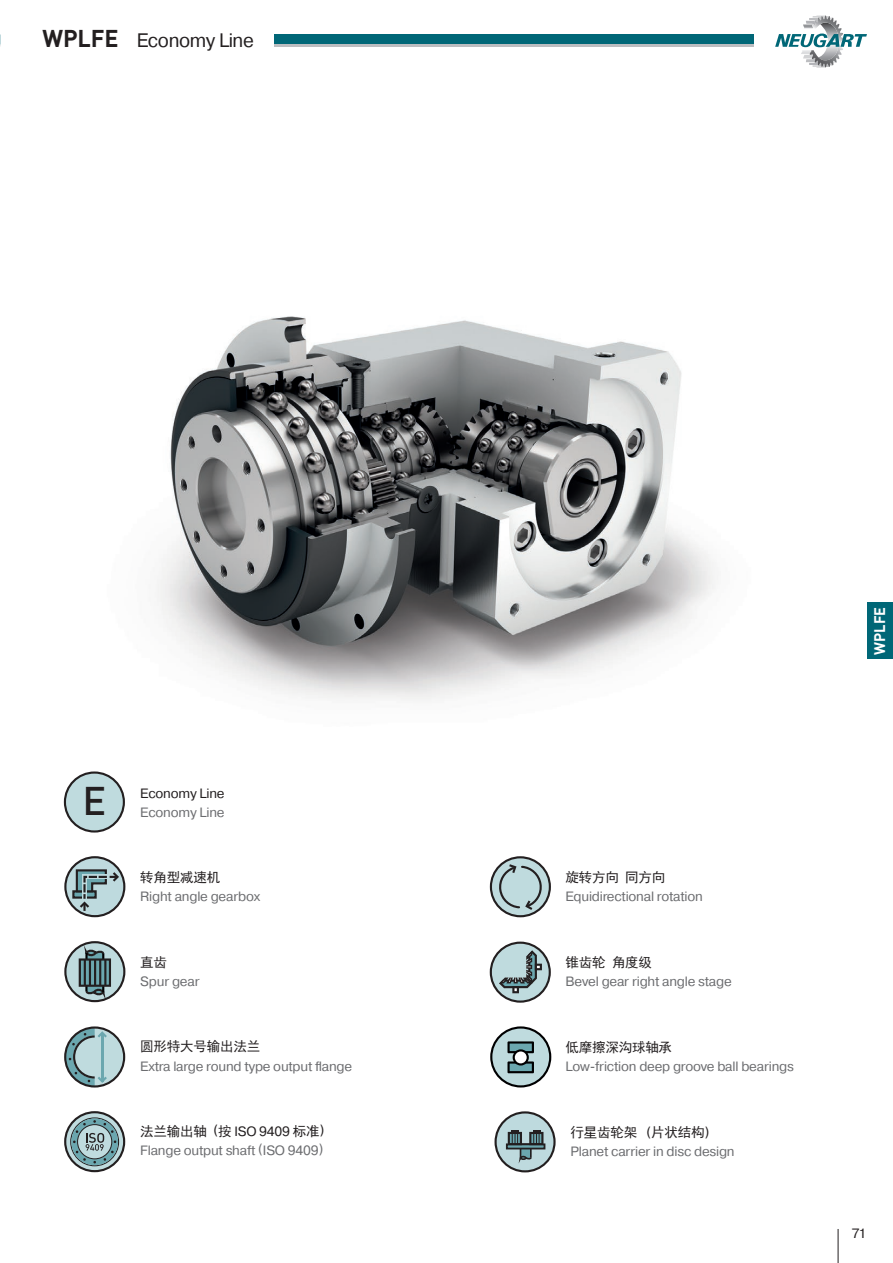
<style>
.page{position:relative;width:893px;height:1263px;background:#fff}
.page>*{position:absolute;margin:0;border:0;box-sizing:border-box;transform-origin:0 0}
.t1{font:500 39.45px "DIN Pro";color:#231f20}
.t2{font:19.5px "Pragmatica";letter-spacing:-.02em;color:#231f20}
.t3{font:700 15.15px "DIN Pro";letter-spacing:-.005em;color:#fff;scale:.96 1}
.t4{font:13.5px "Pragmatica";letter-spacing:-.015em;color:#6c6d70}
.t5{font:13.5px "Sim Hei";letter-spacing:-.015em;color:#231f20}
.t6{font:13.5px "Pragmatica";letter-spacing:-.015em;color:#231f20}
.s1{font-family:"DIN Pro";font-weight:700;font-size:24px}
.s2{font-family:"Sim Hei"}
.s3{font-family:"Pragmatica"}
</style>
<div class="page">
<img style="left:63px;top:316px;width:655px;height:517px">
<div style="left:867px;top:602px;width:26px;height:57px;background:#006777"></div>
<div style="left:65px;top:772px;width:59px;height:60px;background:#bfdbde;border-radius:50%"></div>
<div style="left:64px;top:771px;width:61px;height:61px;border:2px solid #231f20;border-radius:50%"></div>
<svg style="left:65px;top:857px;width:59px;height:59px"></svg>
<div style="left:64px;top:856px;width:61px;height:61px;border:2px solid #231f20;border-radius:50%"></div>
<div style="left:72px;top:890px;width:25px;height:9px;border:2px solid #231f20"></div>
<svg style="left:75px;top:868px;width:46px;height:43px;background:#8fa7ab"></svg>
<svg style="left:491px;top:857px;width:59px;height:59px"></svg>
<div style="left:490px;top:856px;width:61px;height:61px;border:2px solid #231f20;border-radius:50%"></div>
<svg style="left:499px;top:863px;width:43px;height:48px;background:#a5bcbe"></svg>
<svg style="left:65px;top:942px;width:59px;height:59px"></svg>
<div style="left:64px;top:941px;width:61px;height:61px;border:2px solid #231f20;border-radius:50%"></div>
<svg style="left:80px;top:947px;width:30px;height:51px"></svg>
<div style="left:79px;top:958px;width:32px;height:29px;border:2px solid #231f20"></div>
<svg style="left:490px;top:941px;width:61px;height:62px"></svg>
<svg style="left:64px;top:1026px;width:61px;height:61px"></svg>
<svg style="left:490px;top:1026px;width:61px;height:61px"></svg>
<svg style="left:64px;top:1111px;width:61px;height:61px"></svg>
<div style="left:496px;top:1112px;width:59px;height:59px;background:#bedade;border-radius:50%"></div>
<svg style="left:520px;top:1149px;width:12px;height:5px"></svg>
<div style="left:494px;top:1111px;width:62px;height:61px;border:2px solid #231f20;border-radius:50%"></div>
<div style="left:506px;top:1143px;width:39px;height:6px;border:2px solid #231f20"></div>
<div style="left:509px;top:1133px;width:12px;height:11px;background:#6399a0"></div>
<div style="left:508px;top:1132px;width:14px;height:13px;border:2px solid #231f20"></div>
<div style="left:530px;top:1133px;width:12px;height:11px;background:#6ba7af"></div>
<div style="left:529px;top:1132px;width:14px;height:13px;border:2px solid #231f20"></div>
<svg style="left:511px;top:1130px;width:7px;height:14px"></svg>
<svg style="left:533px;top:1130px;width:7px;height:14px"></svg>
<svg style="left:519px;top:1154px;width:13px;height:6px"></svg>
<hr style="left:838px;top:1229px;width:1px;height:34px;background:#231f20">
<svg style="left:775px;top:16px;width:92px;height:52px"></svg>
<div style="left:274px;top:34px;width:480px;height:11px;background:#006777"></div>
<hr style="left:274px;top:45px;width:480px;height:2px;background:#bcbdc0">
<p class="t2" style="left:43px;top:28px;width:213px"><span class="s1">WPLFE</span> Economy Line</p>
<p class="t1" style="left:82px;top:770px;width:25px">E</p>
<p class="t6" style="left:140px;top:785px;width:86px">Economy Line</p>
<p class="t4" style="left:140px;top:804px;width:86px">Economy Line</p>
<p class="t5" style="left:140px;top:870px;width:81px">转角型减速机</p>
<p class="t4" style="left:140px;top:888px;width:121px">Right angle gearbox</p>
<p class="t5" style="left:140px;top:955px;width:28px">直齿</p>
<p class="t4" style="left:140px;top:973px;width:61px">Spur gear</p>
<p class="t5" style="left:140px;top:1040px;width:121px">圆形特大号输出法兰</p>
<p class="t4" style="left:140px;top:1058px;width:213px">Extra large round type output flange</p>
<p class="t6" style="left:140px;top:1122px;width:185px"><span class="s2">法兰输出轴</span> (<span class="s2">按</span> ISO 9409 <span class="s2">标准</span>)</p>
<p class="t4" style="left:140px;top:1142px;width:185px">Flange output shaft (ISO 9409)</p>
<p class="t3" style="left:868px;top:654px;width:51px;rotate:-90deg">WPLFE</p>
<p class="t5" style="left:566px;top:870px;width:101px">旋转方向 同方向</p>
<p class="t4" style="left:566px;top:888px;width:139px">Equidirectional rotation</p>
<p class="t5" style="left:566px;top:956px;width:88px">锥齿轮 角度级</p>
<p class="t4" style="left:566px;top:973px;width:168px">Bevel gear right angle stage</p>
<p class="t5" style="left:566px;top:1040px;width:108px">低摩擦深沟球轴承</p>
<p class="t4" style="left:566px;top:1058px;width:230px">Low-friction deep groove ball bearings</p>
<p class="t5" style="left:570px;top:1125px;width:140px">行星齿轮架 <span class="s3">(</span>片状结构<span class="s3">)</span></p>
<p class="t4" style="left:570px;top:1143px;width:166px">Planet carrier in disc design</p>
<p class="t6" style="left:852px;top:1225px;width:16px">71</p>
</div>
